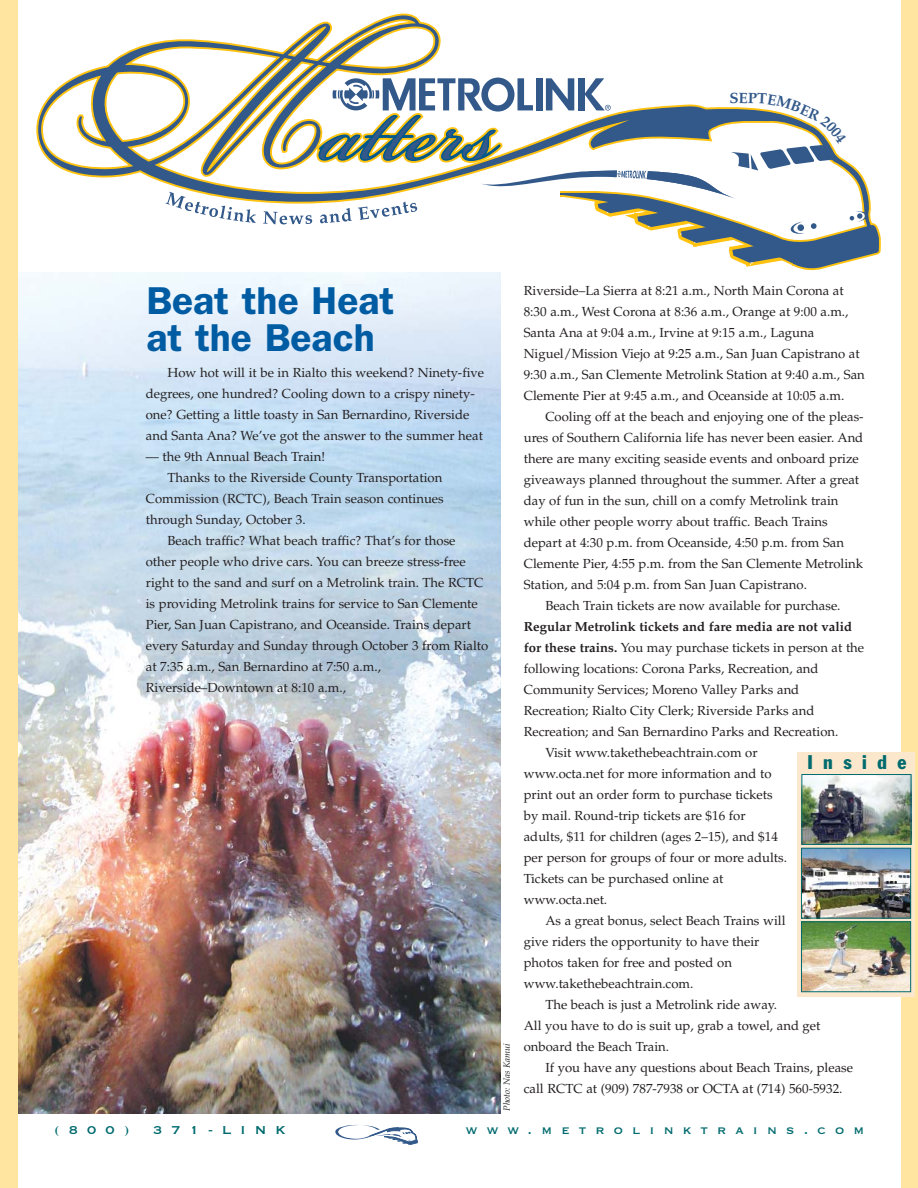
<style>
.page{position:relative;width:918px;height:1188px;background:#fff}
.page>*{position:absolute;margin:0;border:0;box-sizing:border-box;transform-origin:0 0}
.t1{font:600 39px/37.7px "Franklin Gothic";color:#005ca2}
.t2{font:condensed 19.5px "Franklin Gothic";letter-spacing:.535em;color:#006b6e}
.t3{font:15px "Copperplate Thirty One BC";letter-spacing:.61em;color:#006b6e}
.t4{font:13.2px/21px "Palatino";color:#231f20}
.t5{font:700 13.2px "Palatino";color:#231f20}
.t6{font:9px "Palatino Italic Os F";color:#231f20}
.s1{font-weight:700}
</style>
<div class="page">
<img style="left:17px;top:273px;width:484px;height:840px">
<svg style="left:37px;top:15px;width:843px;height:242px"></svg>
<svg style="left:166px;top:192px;width:90px;height:31px"></svg>
<div style="left:902px;top:0;width:16px;height:1188px;background:#ffe5a0"></div>
<div style="left:0;top:0;width:17px;height:1188px;background:#ffe5a0"></div>
<svg style="left:335px;top:1125px;width:83px;height:20px"></svg>
<div style="left:797px;top:752px;width:118px;height:244px;background:#fbe7cc"></div>
<img style="left:803px;top:776px;width:106px;height:67px">
<div style="left:801px;top:774px;width:110px;height:71px;border:1px solid #006b6e"></div>
<img style="left:803px;top:850px;width:106px;height:66px">
<div style="left:801px;top:848px;width:110px;height:70px;border:1px solid #006b6e"></div>
<img style="left:803px;top:923px;width:106px;height:67px">
<div style="left:801px;top:921px;width:110px;height:71px;border:1px solid #006b6e"></div>
<svg style="left:263px;top:78px;width:605px;height:199px"></svg>
<h1 class="t1" style="left:146px;top:285px;width:249px">Beat the Heat at the Beach</h1>
<p class="t4" style="left:146px;top:363px;width:340px;text-indent:22px">How hot will it be in Rialto this weekend? Ninety-five degrees, one hundred? Cooling down to a crispy ninety&shy;one? Getting a little toasty in San Bernardino, Riverside and Santa Ana? We’ve got the answer to the summer heat</p>
<p class="t4" style="left:146px;top:447px;width:181px">— the 9th Annual Beach Train!</p>
<p class="t4" style="left:167px;top:468px;width:276px">Thanks to the Riverside County Transportation</p>
<p class="t4" style="left:146px;top:489px;width:299px">Commission (RCTC), Beach Train season continues</p>
<p class="t4" style="left:146px;top:510px;width:161px">through Sunday, October 3.</p>
<p class="t4" style="left:167px;top:531px;width:290px">Beach traffic? What beach traffic? That’s for those</p>
<p class="t4" style="left:146px;top:552px;width:322px">other people who drive cars. You can breeze stress-free</p>
<p class="t4" style="left:146px;top:573px;width:339px">right to the sand and surf on a Metrolink train. The RCTC</p>
<p class="t4" style="left:146px;top:594px;width:334px">is providing Metrolink trains for service to San Clemente</p>
<p class="t4" style="left:146px;top:615px;width:327px">Pier, San Juan Capistrano, and Oceanside. Trains depart</p>
<p class="t4" style="left:146px;top:636px;width:344px">every Saturday and Sunday through October 3 from Rialto</p>
<p class="t4" style="left:146px;top:657px;width:237px">at 7:35 a.m., San Bernardino at 7:50 a.m.,</p>
<p class="t4" style="left:146px;top:678px;width:202px">Riverside–Downtown at 8:10 a.m.,</p>
<p class="t6" style="left:503px;top:1111px;width:69px;rotate:-90deg">Photo: Nas Kamui</p>
<p class="t4" style="left:524px;top:281px;width:343px">Riverside–La Sierra at 8:21 a.m., North Main Corona at 8:30 a.m., West Corona at 8:36 a.m., Orange at 9:00 a.m., Santa Ana at 9:04 a.m., Irvine at 9:15 a.m., Laguna Niguel/Mission Viejo at 9:25 a.m., San Juan Capistrano at 9:30 a.m., San Clemente Metrolink Station at 9:40 a.m., San Clemente Pier at 9:45 a.m., and Oceanside at 10:05 a.m.</p>
<p class="t4" style="left:545px;top:407px;width:320px">Cooling off at the beach and enjoying one of the pleas-</p>
<p class="t4" style="left:524px;top:428px;width:341px">ures of Southern California life has never been easier. And</p>
<p class="t4" style="left:524px;top:449px;width:337px">there are many exciting seaside events and onboard prize</p>
<p class="t4" style="left:524px;top:470px;width:337px">giveaways planned throughout the summer. After a great</p>
<p class="t4" style="left:524px;top:491px;width:316px">day of fun in the sun, chill on a comfy Metrolink train</p>
<p class="t4" style="left:524px;top:512px;width:305px">while other people worry about traffic. Beach Trains</p>
<p class="t4" style="left:524px;top:533px;width:322px">depart at 4:30 p.m. from Oceanside, 4:50 p.m. from San</p>
<p class="t4" style="left:524px;top:554px;width:341px">Clemente Pier, 4:55 p.m. from the San Clemente Metrolink</p>
<p class="t4" style="left:524px;top:575px;width:285px">Station, and 5:04 p.m. from San Juan Capistrano.</p>
<p class="t4" style="left:545px;top:596px;width:297px">Beach Train tickets are now available for purchase.</p>
<p class="t5" style="left:524px;top:621px;width:330px">Regular Metrolink tickets and fare media are not valid</p>
<p class="t4" style="left:524px;top:638px;width:342px"><span class="s1">for these trains.</span> You may purchase tickets in person at the</p>
<p class="t4" style="left:524px;top:659px;width:296px">following locations: Corona Parks, Recreation, and</p>
<p class="t4" style="left:524px;top:680px;width:277px">Community Services; Moreno Valley Parks and</p>
<p class="t4" style="left:524px;top:701px;width:292px">Recreation; Rialto City Clerk; Riverside Parks and</p>
<p class="t4" style="left:524px;top:722px;width:316px">Recreation; and San Bernardino Parks and Recreation.</p>
<p class="t4" style="left:545px;top:743px;width:214px">Visit www.takethebeachtrain.com or</p>
<p class="t4" style="left:524px;top:764px;width:249px">www.octa.net for more information and to</p>
<p class="t4" style="left:524px;top:785px;width:250px">print out an order form to purchase tickets</p>
<p class="t4" style="left:524px;top:806px;width:223px">by mail. Round-trip tickets are $16 for</p>
<p class="t4" style="left:524px;top:827px;width:256px">adults, $11 for children (ages 2–15), and $14</p>
<p class="t4" style="left:524px;top:848px;width:265px">per person for groups of four or more adults.</p>
<p class="t4" style="left:524px;top:869px;width:201px">Tickets can be purchased online at</p>
<p class="t4" style="left:524px;top:890px;width:85px">www.octa.net.</p>
<p class="t4" style="left:545px;top:911px;width:242px">As a great bonus, select Beach Trains will</p>
<p class="t4" style="left:524px;top:932px;width:237px">give riders the opportunity to have their</p>
<p class="t4" style="left:524px;top:953px;width:210px">photos taken for free and posted on</p>
<p class="t4" style="left:524px;top:974px;width:171px">www.takethebeachtrain.com.</p>
<p class="t4" style="left:545px;top:995px;width:233px">The beach is just a Metrolink ride away.</p>
<p class="t4" style="left:524px;top:1016px;width:298px">All you have to do is suit up, grab a towel, and get</p>
<p class="t4" style="left:524px;top:1037px;width:147px">onboard the Beach Train.</p>
<p class="t4" style="left:545px;top:1058px;width:309px">If you have any questions about Beach Trains, please</p>
<p class="t4" style="left:524px;top:1079px;width:320px">call RCTC at (909) 787-7938 or OCTA at (714) 560-5932.</p>
<h2 class="t2" style="left:807px;top:755px;width:101px">Inside</h2>
<p class="t3" style="left:54px;top:1121px;width:77px">(800)</p>
<p class="t3" style="left:153px;top:1121px;width:134px">371-LINK</p>
<p class="t3" style="left:466px;top:1121px;width:400px">www.metrolinktrains.com</p>
</div>
